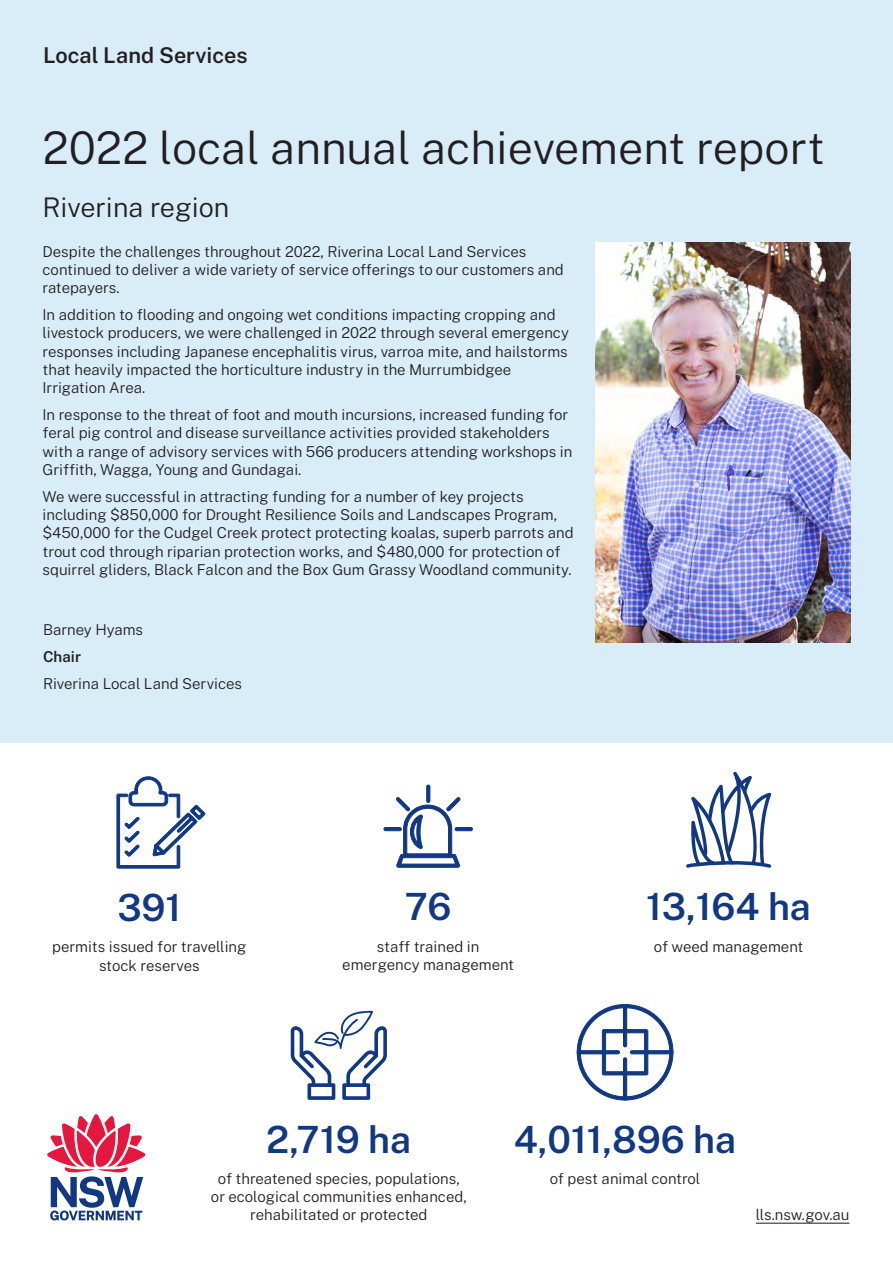
<style>
.page{position:relative;width:893px;height:1263px;background:#fff}
.page>*{position:absolute;margin:0;border:0;box-sizing:border-box;transform-origin:0 0}
.Heading_1{font:300 45px "Public Sans";color:#231f20}
.Body{font:600 37.5px "Public Sans";color:#113880}
.Heading_2{font:300 27px "Public Sans";color:#231f20}
.Header_-_descriptor{font:600 21.75px "Public Sans";color:#231f20}
.Body-2{font:300 15px/18.3px "Public Sans";color:#231f20}
.Body-3{font:600 15px "Public Sans";color:#231f20}
</style>
<div class="page">
<svg style="left:47px;top:1114px;width:98px;height:106px"></svg>
<div style="left:0;top:0;width:893px;height:742px;background:#d9edf9"></div>
<img style="left:595px;top:242px;width:255px;height:400px">
<hr style="left:756px;top:1222px;width:93px;height:2px;background:#231f20">
<svg style="left:116px;top:776px;width:90px;height:93px"></svg>
<div style="left:383px;top:827px;width:19px;height:4px;border:1px solid #113880;border-radius:2px"></div>
<div style="left:455px;top:827px;width:18px;height:4px;border:1px solid #113880;border-radius:2px"></div>
<div style="left:426px;top:785px;width:4px;height:18px;border:1px solid #113880;border-radius:2px"></div>
<svg style="left:395px;top:796px;width:66px;height:72px"></svg>
<svg style="left:686px;top:772px;width:85px;height:96px"></svg>
<svg style="left:577px;top:1004px;width:96px;height:96px"></svg>
<svg style="left:291px;top:1010px;width:96px;height:90px"></svg>
<p class="Header_-_descriptor" style="left:43px;top:40px;width:206px">Local Land Services</p>
<p class="Heading_1" style="left:43px;top:115px;width:784px">2022 local annual achievement report</p>
<p class="Heading_2" style="left:43px;top:187px;width:188px">Riverina region</p>
<p class="Body-2" style="left:43px;top:241px;width:523px">Despite the challenges throughout 2022, Riverina Local Land Services continued to deliver a wide variety of service offerings to our customers and ratepayers.</p>
<p class="Body-2" style="left:43px;top:305px;width:528px">In addition to flooding and ongoing wet conditions impacting cropping and livestock producers, we were challenged in 2022 through several emergency responses including Japanese encephalitis virus, varroa mite, and hailstorms that heavily impacted the horticulture industry in the Murrumbidgee Irrigation Area.</p>
<p class="Body-2" style="left:43px;top:405px;width:531px">In response to the threat of foot and mouth incursions, increased funding for feral pig control and disease surveillance activities provided stakeholders with a range of advisory services with 566 producers attending workshops in Griffith, Wagga, Young and Gundagai.</p>
<p class="Body-2" style="left:43px;top:486px;width:533px">We were successful in attracting funding for a number of key projects including $850,000 for Drought Resilience Soils and Landscapes Program, $450,000 for the Cudgel Creek protect protecting koalas, superb parrots and trout cod through riparian protection works, and $480,000 for protection of squirrel gliders, Black Falcon and the Box Gum Grassy Woodland community.</p>
<p class="Body-2" style="left:43px;top:620px;width:102px">Barney Hyams</p>
<p class="Body-3" style="left:43px;top:646px;width:39px">Chair</p>
<p class="Body-2" style="left:43px;top:673px;width:201px">Riverina Local Land Services</p>
<p class="Body" style="left:117px;top:880px;width:65px">391</p>
<p class="Body-2" style="left:52px;top:937px;width:196px;text-align:center">permits issued for travelling stock reserves</p>
<p class="Body" style="left:646px;top:880px;width:167px">13,164 ha</p>
<p class="Body" style="left:405px;top:879px;width:48px">76</p>
<p class="Body-2" style="left:342px;top:936px;width:173px;text-align:center">staff trained in emergency management</p>
<p class="Body-2" style="left:654px;top:936px;width:151px">of weed management</p>
<p class="Body" style="left:266px;top:1112px;width:147px">2,719 ha</p>
<p class="Body-2" style="left:211px;top:1168px;width:257px;text-align:center">of threatened species, populations, or ecological communities enhanced, rehabilitated or protected</p>
<p class="Body" style="left:514px;top:1112px;width:224px">4,011,896 ha</p>
<p class="Body-2" style="left:550px;top:1168px;width:152px">of pest animal control</p>
<p class="Body-2" style="left:756px;top:1205px;width:95px">lls.nsw.gov.au</p>
</div>
